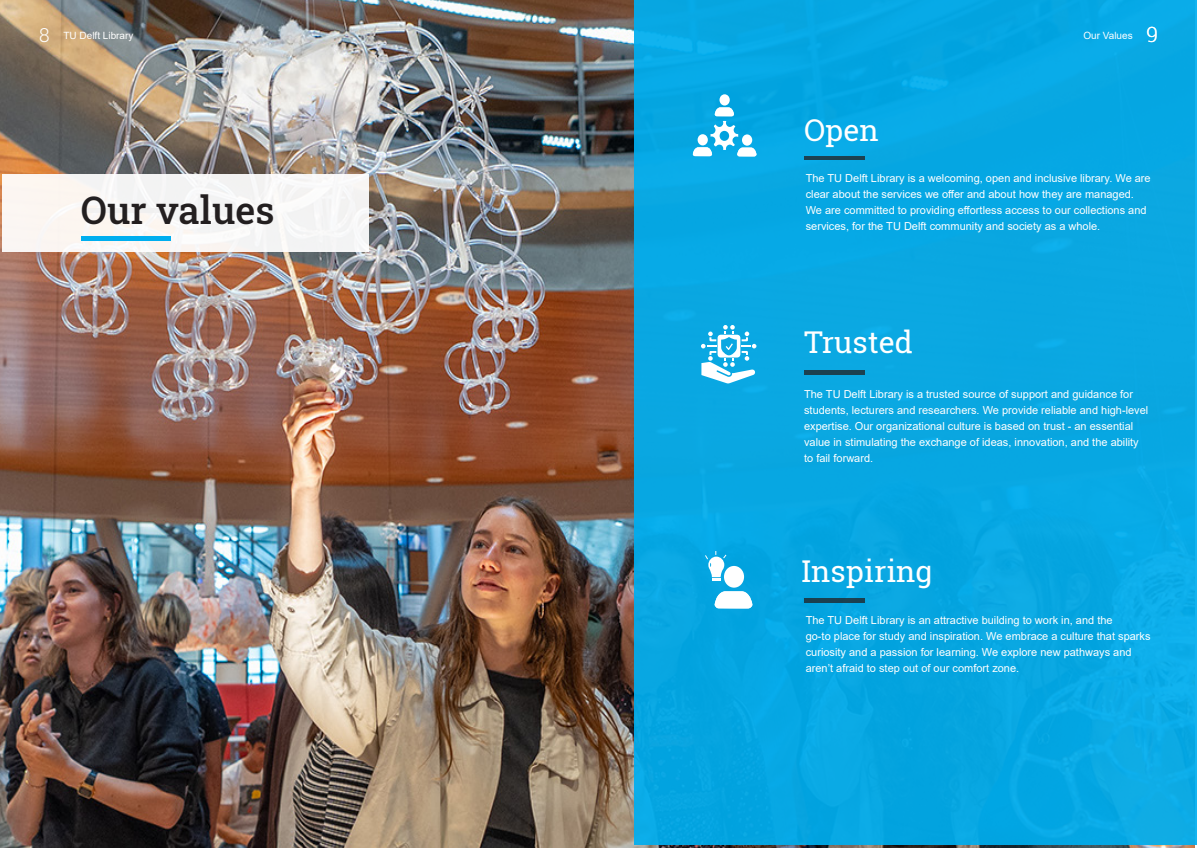
<style>
.page{position:relative;width:1197px;height:848px;background:#fff}
.page>*{position:absolute;margin:0;border:0;box-sizing:border-box;transform-origin:0 0}
.Section_Titles{font:500 38px "Roboto Slab";color:#231f20}
.Section_Titles-2{font:30px "Roboto Slab";color:#fff}
.t1{font:300 19.2px "Roboto Slab";color:#fff}
.Bold__13pt__Black__Left{font:11px/16px "Arial";color:#fff}
.t2{font:10px "Arial";color:#fff}
.s1{font-family:"Roboto Slab";font-weight:300;font-size:21px}
</style>
<div class="page">
<img style="left:0;top:0;width:1193px;height:848px">
<div style="left:3px;top:174px;width:366px;height:77px;background:#f9f6f4"></div>
<hr style="left:81px;top:237px;width:89px;height:4px;background:#00aeef">
<div style="left:634px;top:0;width:562px;height:845px;background:#07a7e2"></div>
<div style="left:719px;top:94px;width:10px;height:11px;background:#fff;border-radius:50%"></div>
<svg style="left:692px;top:107px;width:64px;height:49px"></svg>
<div style="left:724px;top:566px;width:20px;height:21px;background:#fff;border-radius:50%"></div>
<svg style="left:714px;top:591px;width:38px;height:17px"></svg>
<svg style="left:705px;top:551px;width:22px;height:29px"></svg>
<hr style="left:804px;top:156px;width:60px;height:4px;background:#1c4251">
<hr style="left:804px;top:370px;width:60px;height:4px;background:#1c4150">
<hr style="left:804px;top:598px;width:60px;height:4px;background:#1b4050">
<svg style="left:701px;top:325px;width:55px;height:58px"></svg>
<h3 class="t1" style="left:39px;top:22px;width:12px">8</h3>
<p class="t2" style="left:63px;top:29px;width:72px">TU Delft Library</p>
<p class="t2" style="left:1083px;top:29px;width:76px">Our Values <span class="s1">9</span></p>
<p class="Section_Titles" style="left:81px;top:184px;width:195px">Our values</p>
<p class="Section_Titles-2" style="left:804px;top:109px;width:76px">Open</p>
<p class="Bold__13pt__Black__Left" style="left:805px;top:170px;width:346px">The TU Delft Library is a welcoming, open and inclusive library. We are clear about the services we offer and about how they are managed.<br>We are committed to providing effortless access to our collections and services, for the TU Delft community and society as a whole.</p>
<p class="Section_Titles-2" style="left:804px;top:322px;width:110px">Trusted</p>
<p class="Bold__13pt__Black__Left" style="left:804px;top:386px;width:346px">The TU Delft Library is a trusted source of support and guidance for students, lecturers and researchers. We provide reliable and high-level expertise. Our organizational culture is based on trust - an essential value in stimulating the exchange of ideas, innovation, and the ability to fail forward.</p>
<p class="Section_Titles-2" style="left:801px;top:551px;width:132px">Inspiring</p>
<p class="Bold__13pt__Black__Left" style="left:805px;top:612px;width:308px">The TU Delft Library is an attractive building to work in, and the</p>
<p class="Bold__13pt__Black__Left" style="left:805px;top:628px;width:346px">go-to place for study and inspiration. We embrace a culture that sparks curiosity and a passion for learning. We explore new pathways and aren’t afraid to step out of our comfort zone.</p>
</div>
